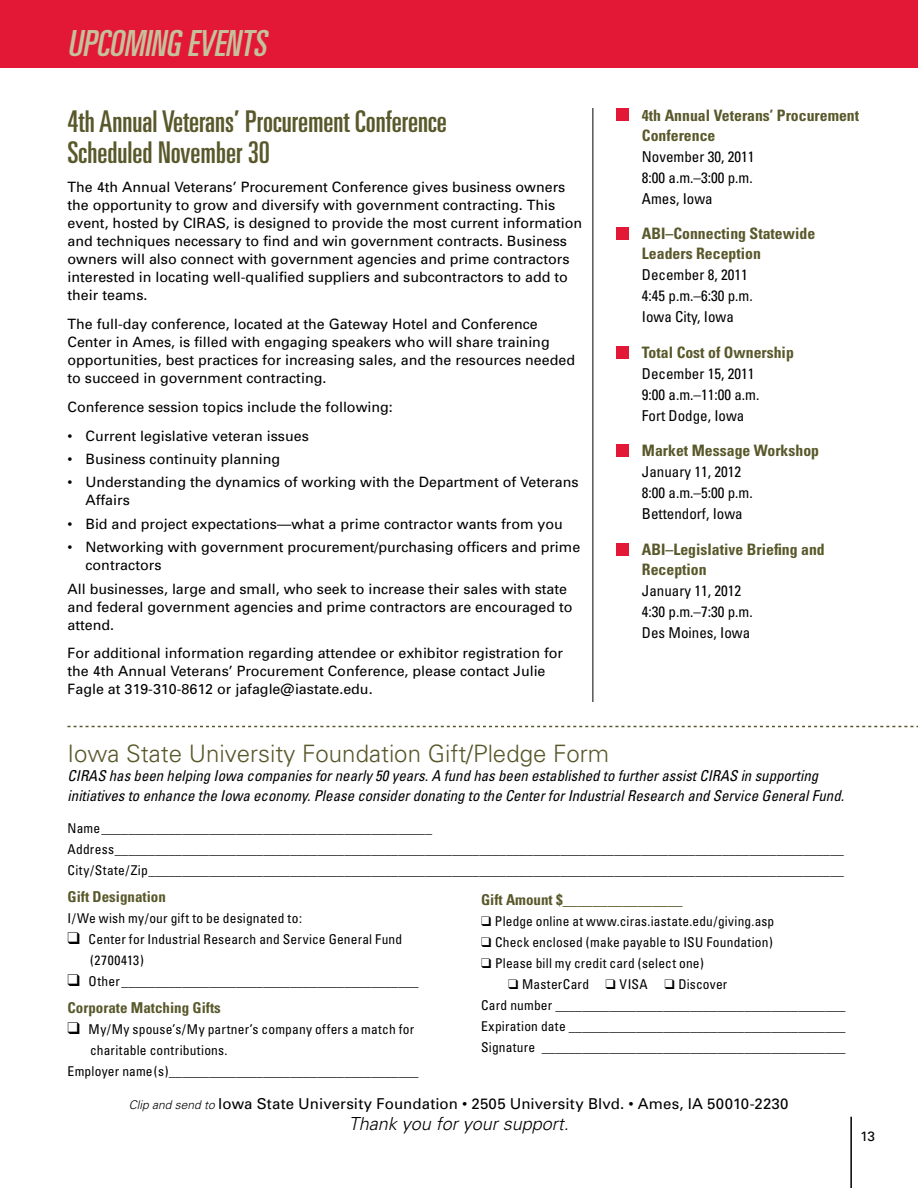
<style>
.page{position:relative;width:918px;height:1188px;background:#fff}
.page>*{position:absolute;margin:0;border:0;box-sizing:border-box;transform-origin:0 0}
.t1{font:italic ultra-condensed 36px "Univers";color:#c5c19d}
.t2{font:ultra-condensed 30px/31.5px "Univers";color:#59582b}
.t3{font:300 24px "Univers";color:#59582b}
.t4{font:italic 300 18px "Univers";color:#000}
.t5{font:700 condensed 15.75px/19.5px "Univers";color:#59582b}
.t6{font:condensed 15px/21px "Univers";color:#000}
.t7{font:italic condensed 15px/19.5px "Univers";color:#000}
.t8{font:15px "Univers";letter-spacing:.01em;color:#000}
.t9{font:700 condensed 15px "Univers";color:#59582b}
.t10{font:14.25px/18px "Univers";color:#000}
.t11{font:condensed 13.5px/21px "Univers";letter-spacing:.015em;color:#000}
.t12{font:13.5px "Univers";color:#000}
.s1{font-weight:300;font-style:italic;font-size:12px}
</style>
<div class="page">
<div style="left:0;top:0;width:918px;height:68px;background:#e31837"></div>
<div style="left:616px;top:108px;width:12px;height:13px;background:#e31837"></div>
<div style="left:616px;top:227px;width:12px;height:13px;background:#e31837"></div>
<div style="left:616px;top:346px;width:12px;height:13px;background:#e31837"></div>
<div style="left:616px;top:444px;width:12px;height:13px;background:#e31837"></div>
<div style="left:616px;top:543px;width:12px;height:13px;background:#e31837"></div>
<svg style="left:68px;top:726px;width:850px;height:1px"></svg>
<hr style="left:592px;top:108px;width:1px;height:594px;background:#000">
<hr style="left:850px;top:1117px;width:2px;height:71px;background:#000">
<h1 class="t1" style="left:68px;top:23px;width:30px">UPCOMIN</h1>
<h1 class="t1" style="left:166px;top:23px;width:48px">G EVENTS</h1>
<h2 class="t2" style="left:68px;top:105px;width:381px">4th Annual Veterans’ Procurement Conference<br>Scheduled November 30</h2>
<p class="t10" style="left:68px;top:178px;width:516px">The 4th Annual Veterans’ Procurement Conference gives business owners the opportunity to grow and diversify with government contracting. This event, hosted by CIRAS, is designed to provide the most current information and techniques necessary to find and win government contracts. Business owners will also connect with government agencies and prime contractors interested in locating well-qualified suppliers and subcontractors to add to their teams.</p>
<p class="t10" style="left:68px;top:315px;width:509px">The full-day conference, located at the Gateway Hotel and Conference Center in Ames, is filled with engaging speakers who will share training opportunities, best practices for increasing sales, and the resources needed to succeed in government contracting.</p>
<p class="t10" style="left:68px;top:397px;width:327px">Conference session topics include the following:</p>
<p class="t10" style="left:68px;top:426px;width:243px">• Current legislative veteran issues</p>
<p class="t10" style="left:68px;top:450px;width:214px">• Business continuity planning</p>
<p class="t10" style="left:85px;top:473px;width:495px;text-indent:-18px">• U nderstanding the dynamics of working with the Department of Veterans<br>Affairs</p>
<p class="t10" style="left:68px;top:514px;width:497px">• Bid and project expectations—what a prime contractor wants from you</p>
<p class="t10" style="left:85px;top:538px;width:496px;text-indent:-18px">• Networking with government procurement/purchasing officers and prime contractors</p>
<p class="t10" style="left:68px;top:579px;width:507px">All businesses, large and small, who seek to increase their sales with state and federal government agencies and prime contractors are encouraged to attend.</p>
<p class="t10" style="left:68px;top:644px;width:497px">For additional information regarding attendee or exhibitor registration for the 4th Annual Veterans’ Procurement Conference, please contact Julie<br>Fagle at 319-310-8612 or jafagle@iastate.edu.</p>
<p class="t5" style="left:642px;top:106px;width:219px">4th Annual Veterans’ Procurement<br>Conference</p>
<p class="t6" style="left:642px;top:146px;width:114px;text-align:justify">November 30, 2011<br>8:00 a.m.–3:00 p.m.<br>Ames, Iowa</p>
<p class="t5" style="left:642px;top:224px;width:175px">ABI–Connecting Statewide<br>Leaders Reception</p>
<p class="t6" style="left:642px;top:264px;width:112px">December 8, 2011<br>4:45 p.m.–6:30 p.m.<br>Iowa City, Iowa</p>
<p class="t5" style="left:642px;top:342px;width:153px">Total Cost of Ownership</p>
<p class="t6" style="left:642px;top:363px;width:119px">December 15, 2011<br>9:00 a.m.–11:00 a.m.<br>Fort Dodge, Iowa</p>
<p class="t5" style="left:642px;top:441px;width:179px">Market Message Workshop</p>
<p class="t6" style="left:642px;top:461px;width:112px">January 11, 2012<br>8:00 a.m.–5:00 p.m.<br>Bettendorf, Iowa</p>
<p class="t5" style="left:642px;top:539px;width:184px">ABI–Legislative Briefing and<br>Reception</p>
<p class="t6" style="left:642px;top:580px;width:112px">January 11, 2012<br>4:30 p.m.–7:30 p.m.<br>Des Moines, Iowa</p>
<h3 class="t3" style="left:68px;top:739px;width:543px">Iowa State University Foundation Gift/Pledge Form</h3>
<p class="t7" style="left:68px;top:766px;width:778px">CIRAS has been helping Iowa companies for nearly 50 years. A fund has been established to further assist CIRAS in supporting initiatives to enhance the Iowa economy. Please consider donating to the Center for Industrial Research and Service General Fund.</p>
<p class="t11" style="left:68px;top:817px;width:778px">Name_________________________________________________<br>Address____________________________________________________________________________________________________________<br>City/State/Zip_______________________________________________________________________________________________________</p>
<p class="t9" style="left:68px;top:887px;width:100px">Gift Designation</p>
<p class="t11" style="left:68px;top:907px;width:236px">I/We wish my/our gift to be designated to:</p>
<p class="t11" style="left:90px;top:928px;width:314px;text-indent:-22px">❑ Center for Industrial Research and Service General Fund (2700413)</p>
<p class="t11" style="left:68px;top:970px;width:352px">❑ Other____________________________________________</p>
<p class="t9" style="left:68px;top:998px;width:155px">Corporate Matching Gifts</p>
<p class="t11" style="left:68px;top:1018px;width:348px">❑ My/My spouse’s/My partner’s company offers a match for</p>
<p class="t11" style="left:90px;top:1039px;width:139px">charitable contributions.</p>
<p class="t11" style="left:68px;top:1060px;width:352px">Employer name(s)_____________________________________</p>
<p class="t9" style="left:481px;top:891px;width:203px">Gift Amount $________________</p>
<p class="t11" style="left:481px;top:911px;width:295px">❑ Pledge online at www.ciras.iastate.edu/giving.asp</p>
<p class="t11" style="left:481px;top:932px;width:293px">❑ Check enclosed (make payable to ISU Foundation)</p>
<p class="t11" style="left:481px;top:953px;width:224px">❑ Please bill my credit card (select one)</p>
<p class="t11" style="left:481px;top:974px;width:366px;text-indent:27px">❑ MasterCard ❑ VISA ❑ Discover<br>Card number ___________________________________________ Expiration date _________________________________________ Signature _____________________________________________</p>
<p class="t8" style="left:129px;top:1094px;width:661px"><span class="s1">Clip and send to</span> Iowa State University Foundation • 2505 University Blvd. • Ames, IA 50010-2230</p>
<p class="t4" style="left:349px;top:1113px;width:222px">Thank you for your support.</p>
<p class="t12" style="left:860px;top:1127px;width:17px">13</p>
</div>
